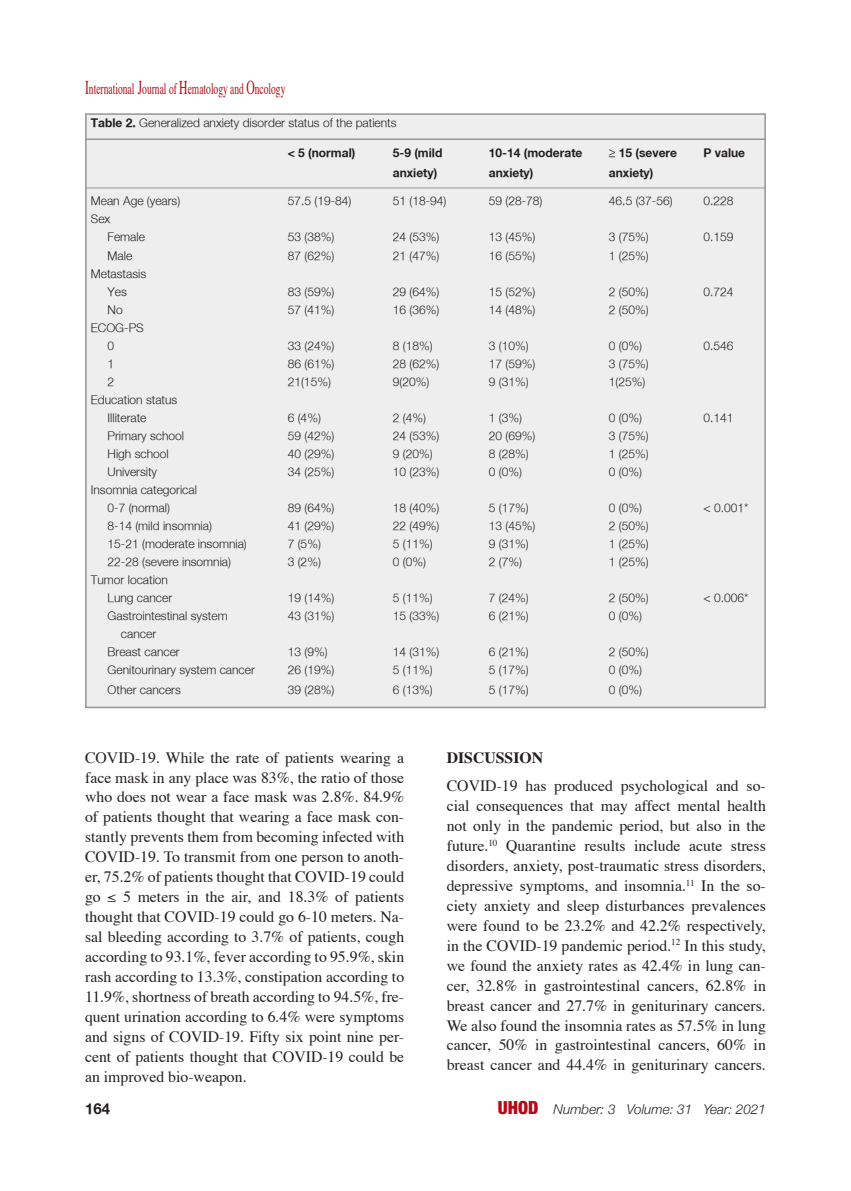
<style>
.page{position:relative;width:851px;height:1191px;background:#fff}
.page>*{position:absolute;margin:0;border:0;box-sizing:border-box;transform-origin:0 0}
.t1{font:15.9px "Times";color:#b00d15;scale:.6 1}
.t2{font:15.75px/20px "Times";color:#231f20;text-align:justify}
.t3{font:700 15.75px "Times";color:#231f20}
.t4{font:700 15px "Helvetica Neu";color:#231f20}
.t5{font:italic 300 13.5px "Helvetica Neue";color:#231f20}
.t6{font:300 12px "Helvetica Neu";color:#231f20}
.t7{font:700 12px "Helvetica Neu";color:#231f20}
.s1{font-size:19.5px}
.s2{font-weight:700}
.s3{font-weight:900;font-style:normal;font-stretch:condensed;font-size:18px;color:#b00d15}
</style>
<div class="page">
<div style="left:86px;top:114px;width:679px;height:593px;background:#eeeeef"></div>
<hr style="left:85px;top:138px;width:680px;height:2px;background:#939598">
<hr style="left:85px;top:188px;width:680px;height:1px;background:#939598">
<p class="t1" style="left:85px;top:78px;width:335px"><span class="s1">I</span>nternational <span class="s1">J</span>ournal of <span class="s1">H</span>ematology and <span class="s1">O</span>ncology</p>
<p class="t6" style="left:91px;top:115px;width:307px"><span class="s2">Table 2.</span> Generalized anxiety disorder status of the patients</p>
<p class="t7" style="left:288px;top:145px;width:69px">&lt; 5 (normal)</p>
<p class="t7" style="left:393px;top:145px;width:51px">5-9 (mild</p>
<p class="t7" style="left:489px;top:145px;width:95px">10-14 (moderate</p>
<p class="t7" style="left:609px;top:145px;width:70px">≥ 15 (severe</p>
<p class="t7" style="left:703px;top:145px;width:43px">P value</p>
<p class="t7" style="left:393px;top:165px;width:46px">anxiety)</p>
<p class="t7" style="left:489px;top:165px;width:46px">anxiety)</p>
<p class="t7" style="left:609px;top:165px;width:46px">anxiety)</p>
<p class="t6" style="left:91px;top:194px;width:91px">Mean Age (years)</p>
<p class="t6" style="left:288px;top:194px;width:65px">57.5 (19-84)</p>
<p class="t6" style="left:393px;top:194px;width:55px">51 (18-94)</p>
<p class="t6" style="left:489px;top:194px;width:55px">59 (28-78)</p>
<p class="t6" style="left:609px;top:194px;width:65px">46.5 (37-56)</p>
<p class="t6" style="left:703px;top:194px;width:32px">0.228</p>
<p class="t6" style="left:91px;top:212px;width:21px">Sex</p>
<p class="t6" style="left:108px;top:230px;width:39px">Female</p>
<p class="t6" style="left:288px;top:230px;width:48px">53 (38%)</p>
<p class="t6" style="left:393px;top:230px;width:48px">24 (53%)</p>
<p class="t6" style="left:489px;top:230px;width:48px">13 (45%)</p>
<p class="t6" style="left:609px;top:230px;width:41px">3 (75%)</p>
<p class="t6" style="left:703px;top:230px;width:32px">0.159</p>
<p class="t6" style="left:108px;top:248px;width:26px">Male</p>
<p class="t6" style="left:288px;top:248px;width:48px">87 (62%)</p>
<p class="t6" style="left:393px;top:248px;width:48px">21 (47%)</p>
<p class="t6" style="left:489px;top:248px;width:48px">16 (55%)</p>
<p class="t6" style="left:609px;top:248px;width:41px">1 (25%)</p>
<p class="t6" style="left:91px;top:266px;width:57px">Metastasis</p>
<p class="t6" style="left:108px;top:284px;width:21px">Yes</p>
<p class="t6" style="left:288px;top:284px;width:48px">83 (59%)</p>
<p class="t6" style="left:393px;top:284px;width:48px">29 (64%)</p>
<p class="t6" style="left:489px;top:284px;width:48px">15 (52%)</p>
<p class="t6" style="left:609px;top:284px;width:41px">2 (50%)</p>
<p class="t6" style="left:703px;top:284px;width:32px">0.724</p>
<p class="t6" style="left:108px;top:302px;width:17px">No</p>
<p class="t6" style="left:288px;top:302px;width:48px">57 (41%)</p>
<p class="t6" style="left:393px;top:302px;width:48px">16 (36%)</p>
<p class="t6" style="left:489px;top:302px;width:48px">14 (48%)</p>
<p class="t6" style="left:609px;top:302px;width:41px">2 (50%)</p>
<p class="t6" style="left:91px;top:320px;width:54px">ECOG-PS</p>
<p class="t6" style="left:108px;top:338px;width:8px">0</p>
<p class="t6" style="left:288px;top:338px;width:48px">33 (24%)</p>
<p class="t6" style="left:393px;top:338px;width:41px">8 (18%)</p>
<p class="t6" style="left:489px;top:338px;width:41px">3 (10%)</p>
<p class="t6" style="left:609px;top:338px;width:35px">0 (0%)</p>
<p class="t6" style="left:703px;top:338px;width:32px">0.546</p>
<p class="t6" style="left:108px;top:356px;width:8px">1</p>
<p class="t6" style="left:288px;top:356px;width:48px">86 (61%)</p>
<p class="t6" style="left:393px;top:356px;width:48px">28 (62%)</p>
<p class="t6" style="left:489px;top:356px;width:48px">17 (59%)</p>
<p class="t6" style="left:609px;top:356px;width:41px">3 (75%)</p>
<p class="t6" style="left:108px;top:374px;width:8px">2</p>
<p class="t6" style="left:288px;top:374px;width:45px">21(15%)</p>
<p class="t6" style="left:393px;top:374px;width:38px">9(20%)</p>
<p class="t6" style="left:489px;top:374px;width:41px">9 (31%)</p>
<p class="t6" style="left:609px;top:374px;width:38px">1(25%)</p>
<p class="t6" style="left:91px;top:392px;width:88px">Education status</p>
<p class="t6" style="left:108px;top:410px;width:40px">Illiterate</p>
<p class="t6" style="left:288px;top:410px;width:35px">6 (4%)</p>
<p class="t6" style="left:393px;top:410px;width:35px">2 (4%)</p>
<p class="t6" style="left:489px;top:410px;width:35px">1 (3%)</p>
<p class="t6" style="left:609px;top:410px;width:35px">0 (0%)</p>
<p class="t6" style="left:703px;top:410px;width:32px">0.141</p>
<p class="t6" style="left:108px;top:428px;width:78px">Primary school</p>
<p class="t6" style="left:288px;top:428px;width:48px">59 (42%)</p>
<p class="t6" style="left:393px;top:428px;width:48px">24 (53%)</p>
<p class="t6" style="left:489px;top:428px;width:48px">20 (69%)</p>
<p class="t6" style="left:609px;top:428px;width:41px">3 (75%)</p>
<p class="t6" style="left:108px;top:446px;width:63px">High school</p>
<p class="t6" style="left:288px;top:446px;width:48px">40 (29%)</p>
<p class="t6" style="left:393px;top:446px;width:41px">9 (20%)</p>
<p class="t6" style="left:489px;top:446px;width:41px">8 (28%)</p>
<p class="t6" style="left:609px;top:446px;width:41px">1 (25%)</p>
<p class="t6" style="left:108px;top:464px;width:51px">University</p>
<p class="t6" style="left:288px;top:464px;width:48px">34 (25%)</p>
<p class="t6" style="left:393px;top:464px;width:48px">10 (23%)</p>
<p class="t6" style="left:489px;top:464px;width:35px">0 (0%)</p>
<p class="t6" style="left:609px;top:464px;width:35px">0 (0%)</p>
<p class="t6" style="left:91px;top:482px;width:108px">Insomnia categorical</p>
<p class="t6" style="left:108px;top:500px;width:64px">0-7 (normal)</p>
<p class="t6" style="left:288px;top:500px;width:48px">89 (64%)</p>
<p class="t6" style="left:393px;top:500px;width:48px">18 (40%)</p>
<p class="t6" style="left:489px;top:500px;width:41px">5 (17%)</p>
<p class="t6" style="left:609px;top:500px;width:35px">0 (0%)</p>
<p class="t6" style="left:703px;top:500px;width:46px">&lt; 0.001*</p>
<p class="t6" style="left:108px;top:518px;width:106px">8-14 (mild insomnia)</p>
<p class="t6" style="left:288px;top:518px;width:48px">41 (29%)</p>
<p class="t6" style="left:393px;top:518px;width:48px">22 (49%)</p>
<p class="t6" style="left:489px;top:518px;width:48px">13 (45%)</p>
<p class="t6" style="left:609px;top:518px;width:41px">2 (50%)</p>
<p class="t6" style="left:108px;top:536px;width:141px">15-21 (moderate insomnia)</p>
<p class="t6" style="left:288px;top:536px;width:35px">7 (5%)</p>
<p class="t6" style="left:393px;top:536px;width:41px">5 (11%)</p>
<p class="t6" style="left:489px;top:536px;width:41px">9 (31%)</p>
<p class="t6" style="left:609px;top:536px;width:41px">1 (25%)</p>
<p class="t6" style="left:108px;top:554px;width:125px">22-28 (severe insomnia)</p>
<p class="t6" style="left:288px;top:554px;width:35px">3 (2%)</p>
<p class="t6" style="left:393px;top:554px;width:35px">0 (0%)</p>
<p class="t6" style="left:489px;top:554px;width:35px">2 (7%)</p>
<p class="t6" style="left:609px;top:554px;width:41px">1 (25%)</p>
<p class="t6" style="left:91px;top:572px;width:79px">Tumor location</p>
<p class="t6" style="left:108px;top:590px;width:66px">Lung cancer</p>
<p class="t6" style="left:288px;top:590px;width:48px">19 (14%)</p>
<p class="t6" style="left:393px;top:590px;width:41px">5 (11%)</p>
<p class="t6" style="left:489px;top:590px;width:41px">7 (24%)</p>
<p class="t6" style="left:609px;top:590px;width:41px">2 (50%)</p>
<p class="t6" style="left:703px;top:590px;width:46px">&lt; 0.006*</p>
<p class="t6" style="left:108px;top:608px;width:121px">Gastrointestinal system</p>
<p class="t6" style="left:288px;top:608px;width:48px">43 (31%)</p>
<p class="t6" style="left:393px;top:608px;width:48px">15 (33%)</p>
<p class="t6" style="left:489px;top:608px;width:41px">6 (21%)</p>
<p class="t6" style="left:609px;top:608px;width:35px">0 (0%)</p>
<p class="t6" style="left:121px;top:626px;width:37px">cancer</p>
<p class="t6" style="left:108px;top:644px;width:74px">Breast cancer</p>
<p class="t6" style="left:288px;top:644px;width:41px">13 (9%)</p>
<p class="t6" style="left:393px;top:644px;width:48px">14 (31%)</p>
<p class="t6" style="left:489px;top:644px;width:41px">6 (21%)</p>
<p class="t6" style="left:609px;top:644px;width:41px">2 (50%)</p>
<p class="t6" style="left:108px;top:662px;width:149px">Genitourinary system cancer</p>
<p class="t6" style="left:288px;top:662px;width:48px">26 (19%)</p>
<p class="t6" style="left:393px;top:662px;width:41px">5 (11%)</p>
<p class="t6" style="left:489px;top:662px;width:41px">5 (17%)</p>
<p class="t6" style="left:609px;top:662px;width:35px">0 (0%)</p>
<p class="t6" style="left:108px;top:682px;width:75px">Other cancers</p>
<p class="t6" style="left:288px;top:682px;width:48px">39 (28%)</p>
<p class="t6" style="left:393px;top:682px;width:41px">6 (13%)</p>
<p class="t6" style="left:489px;top:682px;width:41px">5 (17%)</p>
<p class="t6" style="left:609px;top:682px;width:35px">0 (0%)</p>
<p class="t2" style="left:85px;top:748px;width:320px">COVID-19. While the rate of patients wearing a face mask in any place was 83%, the ratio of those who does not wear a face mask was 2.8%. 84.9% of patients thought that wearing a face mask con&shy;stantly prevents them from becoming infected with COVID-19. To transmit from one person to anoth&shy;er, 75.2% of patients thought that COVID-19 could go ≤ 5 meters in the air, and 18.3% of patients thought that COVID-19 could go 6-10 meters. Na&shy;sal bleeding according to 3.7% of patients, cough according to 93.1%, fever according to 95.9%, skin rash according to 13.3%, constipation according to 11.9%, shortness of breath according to 94.5%, fre&shy;quent urination according to 6.4% were symptoms and signs of COVID-19. Fifty six point nine per&shy;cent of patients thought that COVID-19 could be an improved bio-weapon.</p>
<p class="t3" style="left:446px;top:746px;width:98px">DISCUSSION</p>
<p class="t2" style="left:446px;top:776px;width:320px">COVID-19 has produced psychological and so&shy;cial consequences that may affect mental health not only in the pandemic period, but also in the future.<sup>10</sup> Quarantine results include acute stress disorders, anxiety, post-traumatic stress disorders, depressive symptoms, and insomnia.<sup>11</sup> In the so&shy;ciety anxiety and sleep disturbances prevalences were found to be 23.2% and 42.2% respectively, in the COVID-19 pandemic period.<sup>12</sup> In this study, we found the anxiety rates as 42.4% in lung can&shy;cer, 32.8% in gastrointestinal cancers, 62.8% in breast cancer and 27.7% in geniturinary cancers.<br>We also found the insomnia rates as 57.5% in lung cancer, 50% in gastrointestinal cancers, 60% in breast cancer and 44.4% in geniturinary cancers.</p>
<p class="t4" style="left:85px;top:1099px;width:27px">164</p>
<p class="t5" style="left:498px;top:1098px;width:269px"><span class="s3">UHOD</span> Number: 3 Volume: 31 Year: 2021</p>
</div>
